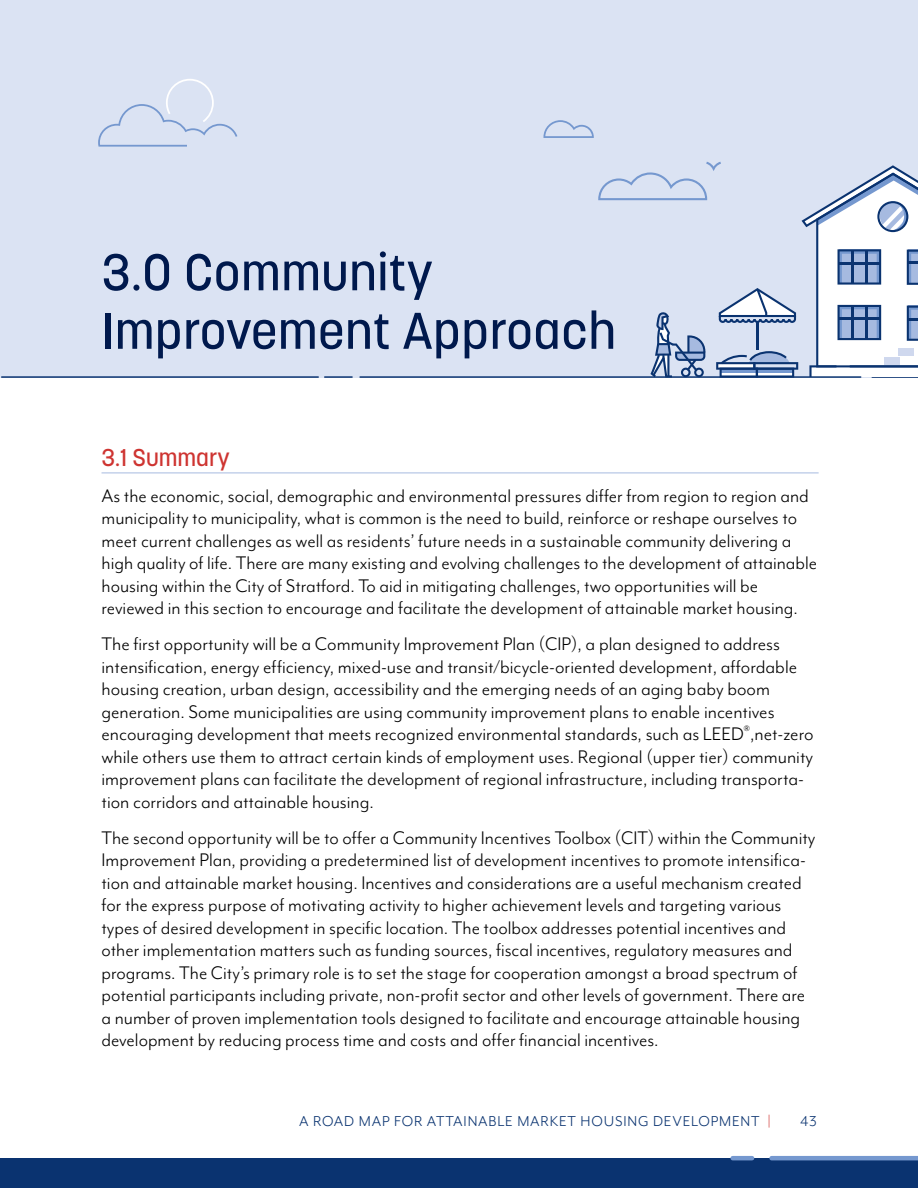
<style>
.page{position:relative;width:918px;height:1188px;background:#fff}
.page>*{position:absolute;margin:0;border:0;box-sizing:border-box;transform-origin:0 0}
.t1{font:500 51px/58.5px "Korolev";letter-spacing:.01em;color:#00194d}
.t2{font:500 24px "Korolev";color:#ce3431}
.Main_Paragraph{font:21px/22.5px "Mr Eaves Mod OT";color:#000}
.t3{font:16.5px "Mr Eaves Mod OT";letter-spacing:.05em;color:#0a3370}
.s1{color:#ce3431}
</style>
<div class="page">
<div style="left:0;top:1158px;width:918px;height:30px;background:#0a3370"></div>
<hr style="left:772px;top:1156px;width:146px;height:4px;background:#7598cf">
<hr style="left:733px;top:1156px;width:19px;height:4px;background:#7598cf">
<div style="left:0;top:0;width:918px;height:377px;background:#dbe3f3"></div>
<hr style="left:2px;top:376px;width:316px;height:2px;background:#0a3370">
<hr style="left:325px;top:376px;width:27px;height:2px;background:#0a3370">
<svg style="left:543px;top:120px;width:51px;height:18px"></svg>
<hr style="left:360px;top:376px;width:501px;height:2px;background:#0a3370">
<svg style="left:98px;top:79px;width:139px;height:68px"></svg>
<svg style="left:598px;top:162px;width:320px;height:216px"></svg>
<hr style="left:102px;top:473px;width:717px;height:1px;background:#a7bae0">
<h2 class="t1" style="left:102px;top:243px;width:516px">3.0 Community<br>Improvement Approach</h2>
<h3 class="t2" style="left:102px;top:442px;width:130px">3.1 Summary</h3>
<p class="Main_Paragraph" style="left:102px;top:485px;width:717px">As the economic, social, demographic and environmental pressures differ from region to region and municipality to municipality, what is common is the need to build, reinforce or reshape ourselves to meet current challenges as well as residents’ future needs in a sustainable community delivering a high quality of life. There are many existing and evolving challenges to the development of attainable housing within the City of Stratford. To aid in mitigating challenges, two opportunities will be reviewed in this section to encourage and facilitate the development of attainable market housing.</p>
<p class="Main_Paragraph" style="left:102px;top:633px;width:714px">The first opportunity will be a Community Improvement Plan (CIP), a plan designed to address intensification, energy efficiency, mixed-use and transit/bicycle-oriented development, affordable housing creation, urban design, accessibility and the emerging needs of an aging baby boom generation. Some municipalities are using community improvement plans to enable incentives encouraging development that meets recognized environmental standards, such as LEED<sup>®</sup>,net-zero while others use them to attract certain kinds of employment uses. Regional (upper tier) community improvement plans can facilitate the development of regional infrastructure, including transporta&shy;tion corridors and attainable housing.</p>
<p class="Main_Paragraph" style="left:102px;top:827px;width:715px">The second opportunity will be to offer a Community Incentives Toolbox (CIT) within the Community Improvement Plan, providing a predetermined list of development incentives to promote intensifica&shy;tion and attainable market housing. Incentives and considerations are a useful mechanism created for the express purpose of motivating activity to higher achievement levels and targeting various types of desired development in specific location. The toolbox addresses potential incentives and other implementation matters such as funding sources, fiscal incentives, regulatory measures and programs. The City’s primary role is to set the stage for cooperation amongst a broad spectrum of potential participants including private, non-profit sector and other levels of government. There are a number of proven implementation tools designed to facilitate and encourage attainable housing development by reducing process time and costs and offer financial incentives.</p>
<p class="t3" style="left:299px;top:1112px;width:473px">A ROAD MAP FOR ATTAINABLE MARKET HOUSING DEVELOPMENT <span class="s1">|</span></p>
<p class="t3" style="left:800px;top:1112px;width:18px">43</p>
</div>
